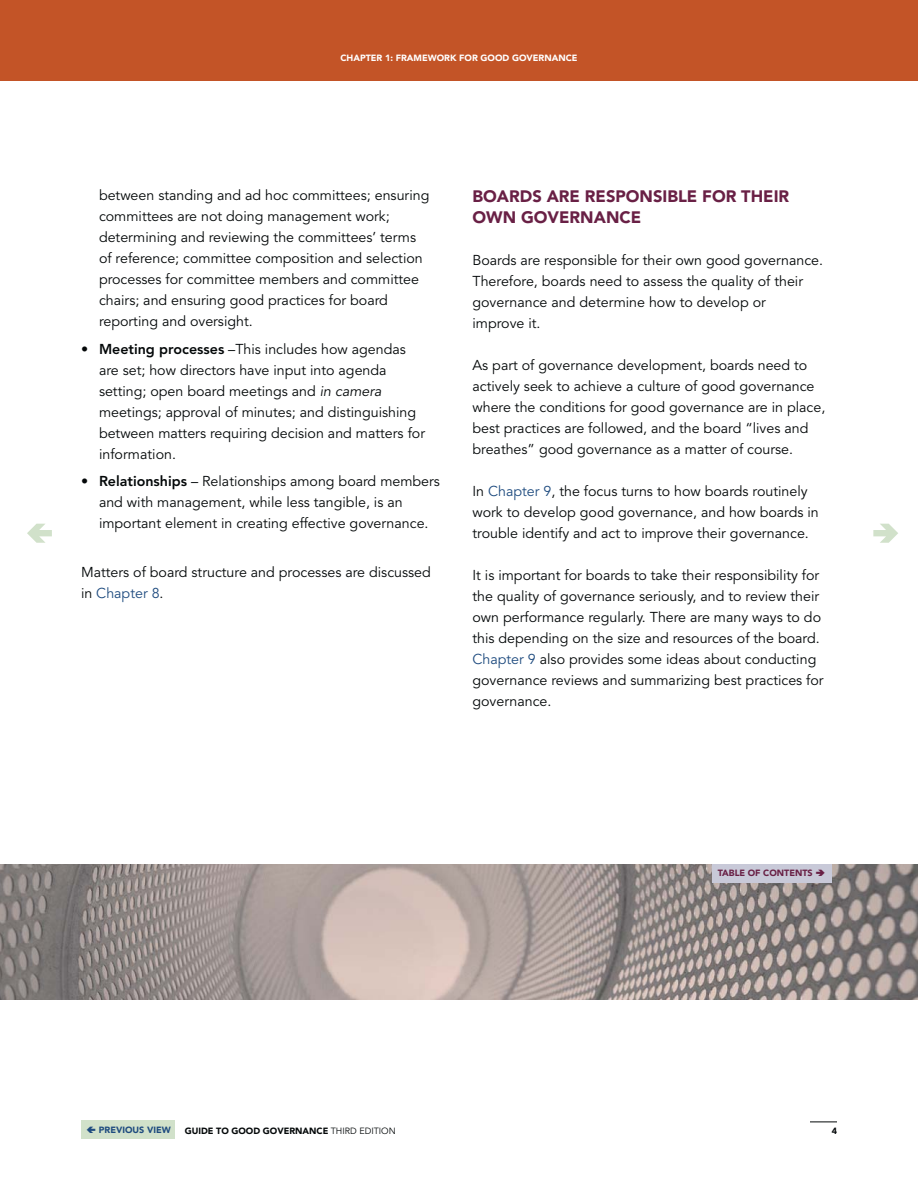
<style>
.page{position:relative;width:918px;height:1188px;background:#fff}
.page>*{position:absolute;margin:0;border:0;box-sizing:border-box;transform-origin:0 0}
.t1{font:900 16.5px/21px "Avenir";color:#692045}
.t2{font:14.25px/21px "Avenir";color:#040809}
.t3{font:900 9px "Avenir";color:#fff}
.t4{font:900 9px "Avenir";color:#040809}
.t5{font:900 9px "Avenir";color:#692045}
.t6{font:900 9px "Avenir";color:#1e4b7f}
.s1{font-weight:800}
.s2{font-style:italic}
.s3{color:#1e4b7f}
.s4{font-weight:400}
</style>
<div class="page">
<div style="left:0;top:0;width:918px;height:81px;background:#c35427"></div>
<svg style="left:810px;top:1122px;width:27px;height:1px"></svg>
<img style="left:0;top:864px;width:918px;height:135px">
<div style="left:712px;top:864px;width:120px;height:18px;background:#c8c9d8"></div>
<svg style="left:873px;top:524px;width:25px;height:19px"></svg>
<svg style="left:27px;top:524px;width:25px;height:19px"></svg>
<div style="left:81px;top:1121px;width:94px;height:18px;background:#d1e1ca"></div>
<p class="t3" style="left:340px;top:54px;width:239px">CHAPTER 1: FRAMEWORK FOR GOOD GOVERNANCE</p>
<p class="t2" style="left:99px;top:186px;width:332px">between standing and ad hoc committees; ensuring committees are not doing management work; determining and reviewing the committees’ terms of reference; committee composition and selection processes for committee members and committee chairs; and ensuring good practices for board reporting and oversight.</p>
<p class="t2" style="left:99px;top:340px;width:328px"><span class="s1">Meeting processes</span> –This includes how agendas are set; how directors have input into agenda setting; open board meetings and <span class="s2">in camera </span>meetings; approval of minutes; and distinguishing between matters requiring decision and matters for information.</p>
<p class="t2" style="left:99px;top:473px;width:342px"><span class="s1">Relationships</span> – Relationships among board members and with management, while less tangible, is an important element in creating effective governance.</p>
<p class="t2" style="left:81px;top:563px;width:351px">Matters of board structure and processes are discussed in <span class="s3">Chapter 8</span>.</p>
<p class="t1" style="left:473px;top:187px;width:318px">BOARDS ARE RESPONSIBLE FOR THEIR<br>OWN GOVERNANCE</p>
<p class="t2" style="left:473px;top:251px;width:352px">Boards are responsible for their own good governance.<br>Therefore, boards need to assess the quality of their governance and determine how to develop or<br>improve it.</p>
<p class="t2" style="left:473px;top:356px;width:354px">As part of governance development, boards need to actively seek to achieve a culture of good governance where the conditions for good governance are in place, best practices are followed, and the board “lives and breathes” good governance as a matter of course.</p>
<p class="t2" style="left:473px;top:482px;width:348px">In <span class="s3">Chapter 9</span>, the focus turns to how boards routinely work to develop good governance, and how boards in trouble identify and act to improve their governance.</p>
<p class="t2" style="left:473px;top:566px;width:353px">It is important for boards to take their responsibility for the quality of governance seriously, and to review their own performance regularly. There are many ways to do this depending on the size and resources of the board.<br><span class="s3">Chapter 9</span> also provides some ideas about conducting governance reviews and summarizing best practices for governance.</p>
<p class="t5" style="left:718px;top:870px;width:96px">TABLE OF CONTENTS</p>
<p class="t6" style="left:99px;top:1126px;width:73px">PREVIOUS VIEW</p>
<p class="t4" style="left:185px;top:1127px;width:213px">GUIDE TO GOOD GOVERNANCE <span class="s4">THIRD EDITION</span></p>
<p class="t4" style="left:832px;top:1127px;width:7px">4</p>
</div>
